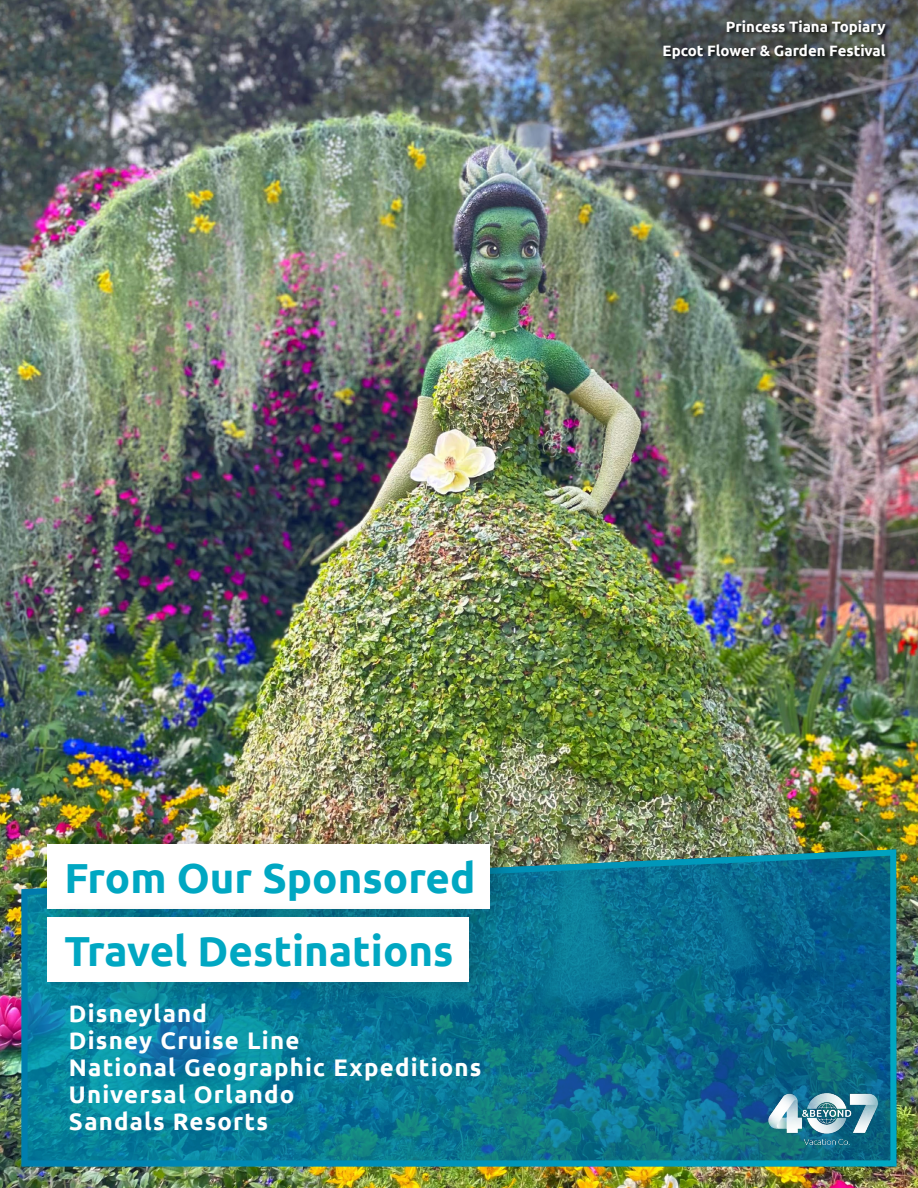
<style>
.page{position:relative;width:918px;height:1188px;background:#fff}
.page>*{position:absolute;margin:0;border:0;box-sizing:border-box;transform-origin:0 0}
.t1{font:700 42px/73.1px "Ubuntu";color:#00a7c2}
.t2{font:700 24px/27px "Ubuntu";letter-spacing:.05em;color:#fff}
.t3{font:700 15px/24px "Ubuntu";color:#fff;text-align:right}
</style>
<div class="page">
<img style="left:0;top:0;width:918px;height:1188px">
<svg style="left:18px;top:846px;width:881px;height:323px;background:#0e7591"></svg>
<div style="left:37px;top:826px;width:485px;height:108px;background:#000;opacity:.2"></div>
<div style="left:48px;top:844px;width:442px;height:65px;background:#fff"></div>
<div style="left:37px;top:900px;width:463px;height:107px;background:#000;opacity:.2"></div>
<div style="left:48px;top:917px;width:421px;height:65px;background:#fff"></div>
<img style="left:768px;top:1091px;width:110px;height:56px">
<img style="left:469px;top:0;width:449px;height:274px">
<div style="left:663px;top:19px;width:227px;height:44px;background:#000;opacity:.75"></div>
<p class="t3" style="left:663px;top:14px;width:225px">Princess Tiana Topiary<br>Epcot Flower &amp; Garden Festival</p>
<h1 class="t1" style="left:64px;top:841px;width:413px">From Our Sponsored<br>Travel Destinations</h1>
<p class="t2" style="left:69px;top:1000px;width:414px">Disneyland<br>Disney Cruise Line<br>National Geographic Expeditions<br>Universal Orlando<br>Sandals Resorts</p>
</div>
